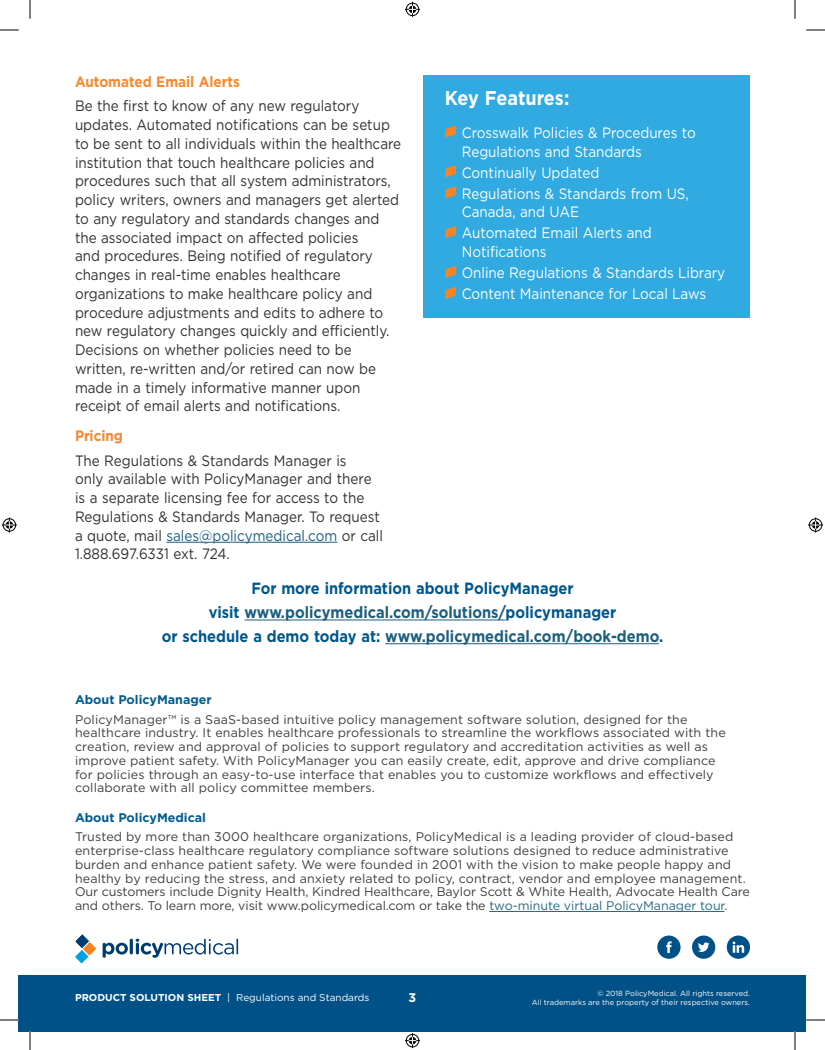
<style>
.page{position:relative;width:825px;height:1050px;background:#fff}
.page>*{position:absolute;margin:0;border:0;box-sizing:border-box;transform-origin:0 0}
.Sidebar_Title{font:700 20px "Gotham";letter-spacing:-.005em;color:#fff;scale:.9 1}
.Body_Text{font:700 16.25px/23.8px "Gotham";color:#00578c;text-align:center;scale:.9 1}
.Body_Text-2{font:15px/18.8px "Gotham";color:#312f30;scale:.9 1}
.List_Bullet{font:15px/18.8px "Gotham";color:#fff;scale:.9 1}
.Heading_2{font:700 15px "Gotham";color:#f5892f;scale:.9 1}
.t1{font:12.5px/13.8px "Gotham";letter-spacing:.01em;color:#3e3e3f}
.t2{font:700 12.5px "Gotham";color:#005c91}
.t3{font:700 12.5px "Gotham";color:#fff}
.t4{font:10px "Gotham";color:#fff}
.t5{font:7.5px "Gotham";color:#fff}
.s1{color:#1c5e80}
.s2{color:#286786}
.s3{font-weight:700}
</style>
<div class="page">
<hr style="left:489px;top:911px;width:236px;height:1px;background:#286786">
<div style="left:19px;top:975px;width:787px;height:56px;background:#005187"></div>
<svg style="left:657px;top:936px;width:24px;height:23px"></svg>
<svg style="left:692px;top:936px;width:23px;height:23px"></svg>
<svg style="left:727px;top:936px;width:23px;height:23px"></svg>
<svg style="left:103px;top:943px;width:25px;height:15px"></svg>
<hr style="left:130px;top:939px;width:3px;height:15px;background:#013c70;border-radius:2px">
<svg style="left:136px;top:939px;width:102px;height:19px"></svg>
<svg style="left:75px;top:935px;width:21px;height:29px"></svg>
<hr style="left:245px;top:620px;width:261px;height:1px;background:#1c5e80">
<hr style="left:385px;top:644px;width:274px;height:1px;background:#1c5e80">
<hr style="left:166px;top:542px;width:171px;height:1px;background:#1c5e80">
<div style="left:424px;top:75px;width:326px;height:243px;background:#30aae1"></div>
<svg style="left:445px;top:125px;width:11px;height:13px"></svg>
<svg style="left:445px;top:165px;width:11px;height:13px"></svg>
<svg style="left:445px;top:186px;width:11px;height:13px"></svg>
<svg style="left:445px;top:226px;width:11px;height:12px"></svg>
<svg style="left:445px;top:266px;width:11px;height:12px"></svg>
<svg style="left:445px;top:287px;width:11px;height:12px"></svg>
<svg style="left:0;top:29px;width:19px;height:2px"></svg>
<svg style="left:806px;top:29px;width:19px;height:2px"></svg>
<svg style="left:0;top:1019px;width:19px;height:2px"></svg>
<svg style="left:806px;top:1019px;width:19px;height:2px"></svg>
<svg style="left:29px;top:0;width:2px;height:19px"></svg>
<svg style="left:29px;top:1031px;width:2px;height:19px"></svg>
<svg style="left:794px;top:0;width:2px;height:19px"></svg>
<svg style="left:794px;top:1031px;width:2px;height:19px"></svg>
<svg style="left:405px;top:2px;width:15px;height:15px"></svg>
<svg style="left:405px;top:1033px;width:15px;height:15px"></svg>
<svg style="left:2px;top:518px;width:15px;height:14px"></svg>
<svg style="left:808px;top:518px;width:15px;height:14px"></svg>
<p class="Heading_2" style="left:75px;top:73px;width:185px">Automated Email Alerts</p>
<p class="Body_Text-2" style="left:75px;top:96px;width:364px">Be the first to know of any new regulatory updates. Automated notifications can be setup to be sent to all individuals within the healthcare institution that touch healthcare policies and procedures such that all system administrators, policy writers, owners and managers get alerted to any regulatory and standards changes and the associated impact on affected policies<br>and procedures. Being notified of regulatory changes in real-time enables healthcare organizations to make healthcare policy and procedure adjustments and edits to adhere to new regulatory changes quickly and efficiently.<br>Decisions on whether policies need to be written, re-written and/or retired can now be made in a timely informative manner upon receipt of email alerts and notifications.</p>
<p class="Heading_2" style="left:75px;top:427px;width:55px">Pricing</p>
<p class="Body_Text-2" style="left:75px;top:451px;width:344px">The Regulations &amp; Standards Manager is<br>only available with PolicyManager and there is a separate licensing fee for access to the Regulations &amp; Standards Manager. To request a quote, mail <span class="s1">sales@policymedical.com</span> or call 1.888.697.6331 ext. 724.</p>
<p class="Sidebar_Title" style="left:445px;top:87px;width:140px">Key Features:</p>
<p class="List_Bullet" style="left:462px;top:123px;width:261px">Crosswalk Policies &amp; Procedures to<br>Regulations and Standards</p>
<p class="List_Bullet" style="left:462px;top:163px;width:154px">Continually Updated</p>
<p class="List_Bullet" style="left:462px;top:184px;width:254px">Regulations &amp; Standards from US,<br>Canada, and UAE</p>
<p class="List_Bullet" style="left:462px;top:223px;width:213px">Automated Email Alerts and<br>Notifications</p>
<p class="List_Bullet" style="left:462px;top:263px;width:294px">Online Regulations &amp; Standards Library</p>
<p class="List_Bullet" style="left:462px;top:284px;width:273px">Content Maintenance for Local Laws</p>
<p class="Body_Text" style="left:162px;top:576px;width:559px">For more information about PolicyManager<br>visit <span class="s1">www.policymedical.com/solutions/</span>policymanager<br>or schedule a demo today at: <span class="s1">www.policymedical.com/book-demo</span>.</p>
<p class="t2" style="left:75px;top:693px;width:138px">About PolicyManager</p>
<p class="t1" style="left:75px;top:712px;width:652px">PolicyManager™ is a SaaS-based intuitive policy management software solution, designed for the healthcare industry. It enables healthcare professionals to streamline the workflows associated with the creation, review and approval of policies to support regulatory and accreditation activities as well as improve patient safety. With PolicyManager you can easily create, edit, approve and drive compliance for policies through an easy-to-use interface that enables you to customize workflows and effectively collaborate with all policy committee members.</p>
<p class="t2" style="left:75px;top:810px;width:133px">About PolicyMedical</p>
<p class="t1" style="left:75px;top:830px;width:677px">Trusted by more than 3000 healthcare organizations, PolicyMedical is a leading provider of cloud-based enterprise-class healthcare regulatory compliance software solutions designed to reduce administrative burden and enhance patient safety. We were founded in 2001 with the vision to make people happy and healthy by reducing the stress, and anxiety related to policy, contract, vendor and employee management.<br>Our customers include Dignity Health, Kindred Healthcare, Baylor Scott &amp; White Health, Advocate Health Care and others. To learn more, visit www.policymedical.com or take the <span class="s2">two-minute virtual PolicyManager tour</span>.</p>
<p class="t4" style="left:75px;top:991px;width:296px"><span class="s3">PRODUCT SOLUTION SHEET</span> | Regulations and Standards</p>
<p class="t5" style="left:597px;top:988px;width:154px">© 2018 PolicyMedical. All rights reserved.</p>
<p class="t3" style="left:409px;top:991px;width:9px">3</p>
<p class="t5" style="left:532px;top:997px;width:220px">All trademarks are the property of their respective owners.</p>
</div>
